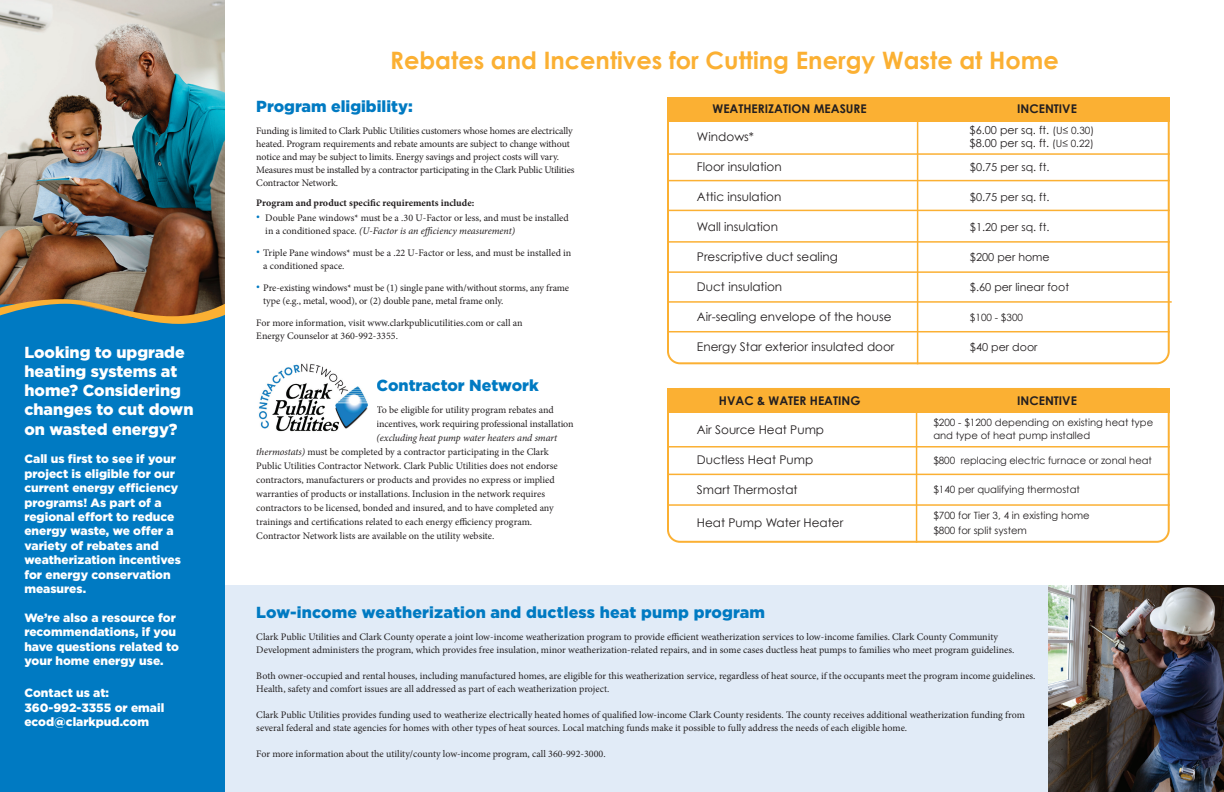
<style>
.page{position:relative;width:1224px;height:792px;background:#fff}
.page>*{position:absolute;margin:0;border:0;box-sizing:border-box;transform-origin:0 0}
.t1{font:700 24px "Century Gothic";color:#fbb033}
.t2{font:900 16px "Gotham";color:#007ac2}
.t3{font:900 16px/19.2px "Gotham";color:#fff}
.t4{font:900 12px/14.4px "Gotham";color:#fff}
.t5{font:12px "Century Gothic";color:#231f20}
.t6{font:700 12px "Century Gothic";color:#231f20}
.t7{font:11px/13px "Century Gothic";color:#231f20}
.t8{font:10px/13px "Minion Pro";letter-spacing:-.005em;color:#231f20}
.t9{font:10px/13px "Century Gothic";color:#231f20}
.t10{font:700 10px "Minion Pro";color:#231f20}
.s1{font-style:italic}
.s2{font-size:10px}
</style>
<div class="page">
<img style="left:0;top:0;width:225px;height:299px">
<div style="left:0;top:585px;width:1224px;height:207px;background:#e1ebf7"></div>
<div style="left:667px;top:97px;width:503px;height:267px;border:2px solid #fbb033;border-radius:12px"></div>
<div style="left:667px;top:97px;width:503px;height:25px;background:#fbb033"></div>
<hr style="left:917px;top:106px;width:1px;height:258px;background:#fbb033">
<hr style="left:667px;top:153px;width:503px;height:2px;background:#fbb033">
<hr style="left:667px;top:180px;width:503px;height:1px;background:#fbb033">
<hr style="left:667px;top:210px;width:503px;height:1px;background:#fbb033">
<img style="left:1048px;top:585px;width:176px;height:207px">
<div style="left:0;top:324px;width:225px;height:468px;background:#007ac2"></div>
<hr style="left:667px;top:241px;width:503px;height:2px;background:#fbb033">
<hr style="left:667px;top:271px;width:503px;height:2px;background:#fbb033">
<div style="left:667px;top:388px;width:503px;height:155px;border:2px solid #fbb033;border-radius:12px"></div>
<div style="left:667px;top:388px;width:503px;height:24px;background:#fbb033"></div>
<hr style="left:669px;top:446px;width:501px;height:2px;background:#fbb033">
<hr style="left:667px;top:474px;width:503px;height:1px;background:#fbb033">
<hr style="left:669px;top:504px;width:501px;height:2px;background:#fbb033">
<hr style="left:916px;top:400px;width:1px;height:143px;background:#fbb033">
<img style="left:259px;top:363px;width:109px;height:69px">
<svg style="left:0;top:299px;width:225px;height:25px"></svg>
<hr style="left:669px;top:301px;width:503px;height:2px;background:#fbb033">
<hr style="left:667px;top:331px;width:503px;height:1px;background:#fbb033">
<h2 class="t3" style="left:24px;top:342px;width:171px">Looking to upgrade heating systems at home? Considering changes to cut down on wasted energy?</h2>
<p class="t4" style="left:24px;top:452px;width:158px">Call us first to see if your project is eligible for our current energy efficiency programs! As part of a regional effort to reduce energy waste, we offer a variety of rebates and weatherization incentives for energy conservation measures.</p>
<p class="t4" style="left:24px;top:610px;width:156px">We’re also a resource for recommendations, if you have questions related to your home energy use.</p>
<p class="t4" style="left:24px;top:686px;width:141px">Contact us at:<br>360-992-3355 or email ecod@clarkpud.com</p>
<h1 class="t1" style="left:390px;top:45px;width:670px">Rebates and Incentives for Cutting Energy Waste at Home</h1>
<h2 class="t2" style="left:256px;top:97px;width:158px">Program eligibility:</h2>
<p class="t8" style="left:256px;top:125px;width:320px">Funding is limited to Clark Public Utilities customers whose homes are electrically heated. Program requirements and rebate amounts are subject to change without notice and may be subject to limits. Energy savings and project costs will vary.<br>Measures must be installed by a contractor participating in the Clark Public Utilities Contractor Network.</p>
<p class="t10" style="left:256px;top:196px;width:220px">Program and product specific requirements include:</p>
<p class="t8" style="left:265px;top:212px;width:305px;text-indent:-9px"><sup>•</sup> Double Pane windows* must be a .30 U-Factor or less, and must be installed in a conditioned space. <span class="s1">(U-Factor is an efficiency measurement)</span></p>
<p class="t8" style="left:263px;top:247px;width:310px;text-indent:-7px"><sup>•</sup> Triple Pane windows* must be a .22 U-Factor or less, and must be installed in a conditioned space.</p>
<p class="t8" style="left:263px;top:282px;width:307px;text-indent:-7px"><sup>•</sup> Pre-existing windows* must be (1) single pane with/without storms, any frame type (e.g., metal, wood), or (2) double pane, metal frame only.</p>
<p class="t8" style="left:256px;top:317px;width:268px">For more information, visit www.clarkpublicutilities.com or call an<br>Energy Counselor at 360-992-3355.</p>
<h2 class="t2" style="left:377px;top:376px;width:164px">Contractor Network</h2>
<p class="t8" style="left:377px;top:403px;width:199px;line-height:14px">To be eligible for utility program rebates and incentives, work requiring professional installation</p>
<p class="t8" style="left:256px;top:431px;width:303px;line-height:14px;text-indent:120px"><span class="s1">(excluding heat pump water heaters and smart thermostats)</span> must be completed by a contractor participating in the Clark Public Utilities Contractor Network. Clark Public Utilities does not endorse contractors, manufacturers or products and provides no express or implied warranties of products or installations. Inclusion in the network requires contractors to be licensed, bonded and insured, and to have completed any trainings and certifications related to each energy efficiency program.<br>Contractor Network lists are available on the utility website.</p>
<p class="t6" style="left:713px;top:101px;width:156px">WEATHERIZATION MEASURE</p>
<p class="t6" style="left:1017px;top:101px;width:61px">INCENTIVE</p>
<p class="t7" style="left:970px;top:123px;width:126px">$6.00 per sq. ft. <span class="s2">(U≤ 0.30) </span>$8.00 per sq. ft. <span class="s2">(U≤ 0.22)</span></p>
<p class="t5" style="left:697px;top:129px;width:59px">Windows*</p>
<p class="t5" style="left:697px;top:159px;width:86px">Floor insulation</p>
<p class="t7" style="left:970px;top:160px;width:81px">$0.75 per sq. ft.</p>
<p class="t5" style="left:697px;top:189px;width:86px">Attic insulation</p>
<p class="t7" style="left:970px;top:190px;width:81px">$0.75 per sq. ft.</p>
<p class="t5" style="left:697px;top:219px;width:83px">Wall insulation</p>
<p class="t7" style="left:970px;top:220px;width:81px">$1.20 per sq. ft.</p>
<p class="t5" style="left:697px;top:249px;width:142px">Prescriptive duct sealing</p>
<p class="t7" style="left:970px;top:250px;width:81px">$200 per home</p>
<p class="t5" style="left:697px;top:279px;width:87px">Duct insulation</p>
<p class="t7" style="left:970px;top:280px;width:101px">$.60 per linear foot</p>
<p class="t5" style="left:697px;top:309px;width:196px">Air-sealing envelope of the house</p>
<p class="t9" style="left:970px;top:311px;width:55px">$100 - $300</p>
<p class="t5" style="left:697px;top:339px;width:199px">Energy Star exterior insulated door</p>
<p class="t7" style="left:970px;top:340px;width:69px">$40 per door</p>
<p class="t6" style="left:719px;top:393px;width:143px">HVAC &amp; WATER HEATING</p>
<p class="t6" style="left:1017px;top:393px;width:61px">INCENTIVE</p>
<p class="t5" style="left:697px;top:423px;width:129px">Air Source Heat Pump</p>
<p class="t5" style="left:697px;top:453px;width:118px">Ductless Heat Pump</p>
<p class="t5" style="left:697px;top:483px;width:102px">Smart Thermostat</p>
<p class="t5" style="left:697px;top:516px;width:148px">Heat Pump Water Heater</p>
<p class="t9" style="left:933px;top:415px;width:221px">$200 - $1200 depending on existing heat type and type of heat pump installed</p>
<p class="t9" style="left:933px;top:454px;width:220px">$800 replacing electric furnace or zonal heat</p>
<p class="t9" style="left:933px;top:483px;width:148px">$140 per qualifying thermostat</p>
<p class="t9" style="left:933px;top:507px;width:158px;line-height:15px">$700 for Tier 3, 4 in existing home $800 for split system</p>
<h2 class="t2" style="left:256px;top:604px;width:510px">Low-income weatherization and ductless heat pump program</h2>
<p class="t8" style="left:256px;top:631px;width:760px">Clark Public Utilities and Clark County operate a joint low-income weatherization program to provide efficient weatherization services to low-income families. Clark County Community<br>Development administers the program, which provides free insulation, minor weatherization-related repairs, and in some cases ductless heat pumps to families who meet program guidelines.</p>
<p class="t8" style="left:256px;top:670px;width:781px">Both owner-occupied and rental houses, including manufactured homes, are eligible for this weatherization service, regardless of heat source, if the occupants meet the program income guidelines.<br>Health, safety and comfort issues are all addressed as part of each weatherization project.</p>
<p class="t8" style="left:256px;top:709px;width:770px">Clark Public Utilities provides funding used to weatherize electrically heated homes of qualified low-income Clark County residents. The county receives additional weatherization funding from several federal and state agencies for homes with other types of heat sources. Local matching funds make it possible to fully address the needs of each eligible home.</p>
<p class="t8" style="left:256px;top:748px;width:351px">For more information about the utility/county low-income program, call 360-992-3000.</p>
</div>
